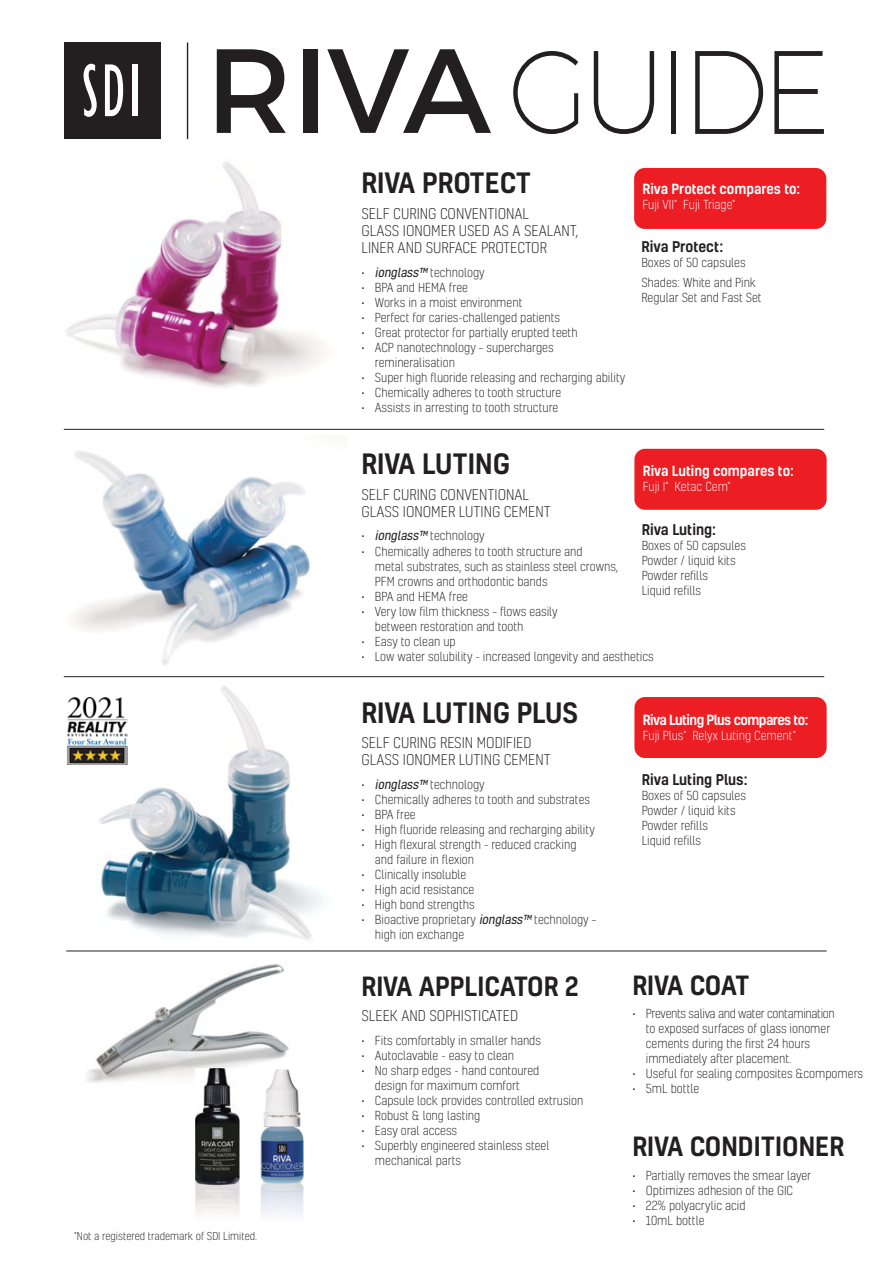
<style>
.page{position:relative;width:893px;height:1263px;background:#fff}
.page>*{position:absolute;margin:0;border:0;box-sizing:border-box;transform-origin:0 0}
.t1{font:200 118.5px "Montserrat";letter-spacing:-.06em;color:#231f20;scale:.9 1}
.t2{font:500 27px "Kelson";color:#231f20}
.t3{font:500 25.5px "Kelson";color:#231f20}
.t4{font:500 25.5px "Kelson";letter-spacing:-.02em;color:#231f20}
.t5{font:300 14.25px/17.1px "Kelson";color:#231f20}
.t6{font:500 14.25px "Kelson";color:#231f20}
.t7{font:500 13.5px "Kelson";color:#fff}
.t8{font:500 13.5px "Kelson";letter-spacing:-.04em;color:#fff}
.t9{font:300 12px/15px "Kelson";color:#231f20}
.t10{font:300 12px "Kelson";color:#fff}
.t11{font:300 10.5px "Kelson";color:#231f20}
.s1{font-weight:400;font-size:119.4px}
.s2{font-weight:400;font-style:italic}
</style>
<div class="page">
<img style="left:63px;top:451px;width:284px;height:227px">
<img style="left:66px;top:162px;width:257px;height:226px">
<div style="left:634px;top:168px;width:192px;height:61px;background:#ed1d24;border-radius:11px"></div>
<img style="left:99px;top:685px;width:225px;height:255px">
<img style="left:66px;top:950px;width:240px;height:133px">
<div style="left:634px;top:449px;width:193px;height:61px;background:#ed1d24;border-radius:11px"></div>
<div style="left:634px;top:697px;width:193px;height:61px;background:#ed1d24;border-radius:11px"></div>
<hr style="left:64px;top:429px;width:760px;height:1px;background:#231f20">
<hr style="left:64px;top:676px;width:760px;height:1px;background:#231f20">
<hr style="left:66px;top:951px;width:761px;height:1px;background:#231f20">
<img style="left:195px;top:1068px;width:44px;height:144px">
<img style="left:243px;top:1051px;width:63px;height:164px">
<div style="left:64px;top:43px;width:96px;height:96px;background:#231f20"></div>
<svg style="left:84px;top:64px;width:13px;height:53px"></svg>
<svg style="left:105px;top:64px;width:18px;height:52px"></svg>
<div style="left:133px;top:64px;width:5px;height:52px;background:#fff"></div>
<hr style="left:187px;top:43px;width:1px;height:96px;background:#231f20">
<img style="left:67px;top:697px;width:60px;height:68px">
<h1 class="t1" style="left:206px;top:20px;width:696px"><span class="s1">RIVA</span> GUIDE</h1>
<h2 class="t2" style="left:361px;top:165px;width:171px">RIVA PROTECT</h2>
<p class="t5" style="left:361px;top:205px;width:218px">SELF CURING CONVENTIONAL<br>GLASS IONOMER USED AS A SEALANT,<br>LINER AND SURFACE PROTECTOR</p>
<p class="t9" style="left:361px;top:265px;width:125px">• <span class="s2">ionglass™</span> technology</p>
<p class="t9" style="left:361px;top:280px;width:108px">• BPA and HEMA free</p>
<p class="t9" style="left:361px;top:295px;width:162px">• Works in a moist environment</p>
<p class="t9" style="left:361px;top:310px;width:200px">• Perfect for caries-challenged patients</p>
<p class="t9" style="left:361px;top:325px;width:218px">• Great protector for partially erupted teeth</p>
<p class="t9" style="left:375px;top:340px;width:180px;text-indent:-14px">• ACP nanotechnology – supercharges remineralisation</p>
<p class="t9" style="left:361px;top:370px;width:265px">• Super high fluoride releasing and recharging ability</p>
<p class="t9" style="left:361px;top:385px;width:201px">• Chemically adheres to tooth structure</p>
<p class="t9" style="left:361px;top:400px;width:198px">• Assists in arresting to tooth structure</p>
<p class="t7" style="left:642px;top:180px;width:159px">Riva Protect compares to:</p>
<p class="t10" style="left:642px;top:197px;width:94px">Fuji VII* Fuji Triage*</p>
<p class="t6" style="left:641px;top:237px;width:83px">Riva Protect:</p>
<p class="t9" style="left:641px;top:253px;width:116px;line-height:19.2px">Boxes of 50 capsules<br>Shades: White and Pink</p>
<p class="t9" style="left:641px;top:289px;width:122px">Regular Set and Fast Set</p>
<p class="t11" style="left:74px;top:1230px;width:185px">*Not a registered trademark of SDI Limited.</p>
<h2 class="t2" style="left:361px;top:445px;width:150px">RIVA LUTING</h2>
<p class="t5" style="left:361px;top:486px;width:191px">SELF CURING CONVENTIONAL<br>GLASS IONOMER LUTING CEMENT</p>
<p class="t9" style="left:361px;top:528px;width:125px">• <span class="s2">ionglass™</span> technology</p>
<p class="t9" style="left:375px;top:543px;width:245px;text-indent:-14px">• Chemically adheres to tooth structure and<br>metal substrates, such as stainless steel crowns,<br>PFM crowns and orthodontic bands</p>
<p class="t9" style="left:361px;top:588px;width:108px">• BPA and HEMA free</p>
<p class="t9" style="left:375px;top:603px;width:184px;text-indent:-14px">• Very low film thickness – flows easily between restoration and tooth</p>
<p class="t9" style="left:361px;top:633px;width:96px">• Easy to clean up</p>
<p class="t9" style="left:361px;top:648px;width:294px">• Low water solubility - increased longevity and aesthetics</p>
<h2 class="t2" style="left:361px;top:694px;width:218px">RIVA LUTING PLUS</h2>
<p class="t5" style="left:361px;top:734px;width:191px">SELF CURING RESIN MODIFIED<br>GLASS IONOMER LUTING CEMENT</p>
<p class="t9" style="left:361px;top:776px;width:125px">• <span class="s2">ionglass™</span> technology</p>
<p class="t9" style="left:361px;top:791px;width:230px">• Chemically adheres to tooth and substrates</p>
<p class="t9" style="left:361px;top:806px;width:56px">• BPA free</p>
<p class="t9" style="left:361px;top:821px;width:235px">• High fluoride releasing and recharging ability</p>
<p class="t9" style="left:375px;top:836px;width:203px;text-indent:-14px">• High flexural strength - reduced cracking and failure in flexion</p>
<p class="t9" style="left:361px;top:866px;width:106px">• Clinically insoluble</p>
<p class="t9" style="left:361px;top:881px;width:114px">• High acid resistance</p>
<p class="t9" style="left:361px;top:896px;width:115px">• High bond strengths</p>
<p class="t9" style="left:375px;top:911px;width:223px;text-indent:-13px">• Bioactive proprietary <span class="s2">ionglass™</span> technology – high ion exchange</p>
<h3 class="t3" style="left:361px;top:968px;width:219px">RIVA APPLICATOR 2</h3>
<p class="t5" style="left:361px;top:1007px;width:158px">SLEEK AND SOPHISTICATED</p>
<p class="t9" style="left:361px;top:1032px;width:181px">• Fits comfortably in smaller hands</p>
<p class="t9" style="left:361px;top:1047px;width:154px">• Autoclavable - easy to clean</p>
<p class="t9" style="left:361px;top:1062px;width:179px;text-align:center">• No sharp edges - hand contoured design for maximum comfort</p>
<p class="t9" style="left:361px;top:1092px;width:223px">• Capsule lock provides controlled extrusion</p>
<p class="t9" style="left:361px;top:1107px;width:120px">• Robust &amp; long lasting</p>
<p class="t9" style="left:361px;top:1122px;width:97px">• Easy oral access</p>
<p class="t9" style="left:375px;top:1137px;width:176px;text-indent:-14px">• Superbly engineered stainless steel mechanical parts</p>
<p class="t7" style="left:643px;top:461px;width:153px">Riva Luting compares to:</p>
<p class="t10" style="left:643px;top:479px;width:89px">Fuji I* Ketac Cem*</p>
<p class="t6" style="left:642px;top:520px;width:76px">Riva Luting:</p>
<p class="t9" style="left:642px;top:538px;width:106px">Boxes of 50 capsules<br>Powder / liquid kits<br>Powder refills<br>Liquid refills</p>
<p class="t8" style="left:643px;top:711px;width:167px">Riva Luting Plus compares to:</p>
<p class="t10" style="left:643px;top:728px;width:154px">Fuji Plus* Relyx Luting Cement*</p>
<p class="t6" style="left:642px;top:769px;width:107px">Riva Luting Plus:</p>
<p class="t9" style="left:642px;top:787px;width:106px">Boxes of 50 capsules<br>Powder / liquid kits<br>Powder refills<br>Liquid refills</p>
<h3 class="t4" style="left:632px;top:967px;width:119px">RIVA COAT</h3>
<p class="t9" style="left:646px;top:1006px;width:191px;text-indent:-14px">• Prevents saliva and water contamination to exposed surfaces of glass ionomer cements during the first 24 hours immediately after placement.</p>
<p class="t9" style="left:632px;top:1066px;width:232px">• Useful for sealing composites &amp;compomers</p>
<p class="t9" style="left:632px;top:1081px;width:68px">• 5mL bottle</p>
<h3 class="t3" style="left:632px;top:1129px;width:213px">RIVA CONDITIONER</h3>
<p class="t9" style="left:632px;top:1167px;width:180px">• Partially removes the smear layer</p>
<p class="t9" style="left:632px;top:1182px;width:162px">• Optimizes adhesion of the GIC</p>
<p class="t9" style="left:632px;top:1197px;width:115px">• 22% polyacrylic acid</p>
<p class="t9" style="left:632px;top:1212px;width:74px">• 10mL bottle</p>
</div>
